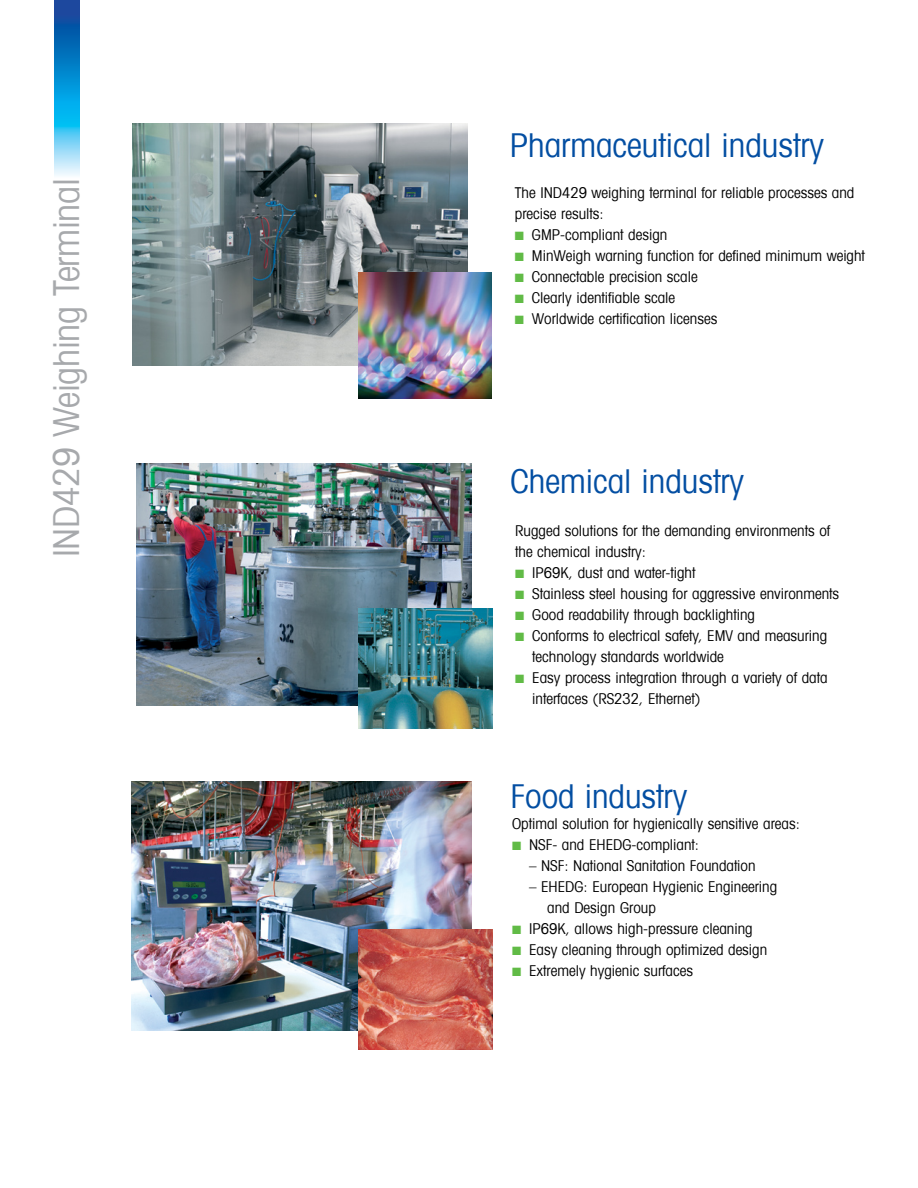
<style>
.page{position:relative;width:918px;height:1188px;background:#fff}
.page>*{position:absolute;margin:0;border:0;box-sizing:border-box;transform-origin:0 0}
.t1{font:condensed 36px "Avant Garde";letter-spacing:-.01em;color:#a7a9ac}
.t2{font:condensed 33px "Avant Garde";color:#034ea2}
.t3{font:condensed 15px/21px "Avant Garde";color:#000}
.s1{color:#61bb46}
</style>
<div class="page">
<img style="left:54px;top:0;width:26px;height:176px">
<img style="left:133px;top:123px;width:335px;height:243px">
<img style="left:137px;top:464px;width:334px;height:242px">
<img style="left:132px;top:781px;width:339px;height:249px">
<img style="left:358px;top:273px;width:134px;height:125px">
<img style="left:358px;top:929px;width:134px;height:121px">
<img style="left:358px;top:609px;width:134px;height:120px">
<h1 class="t1" style="left:44px;top:557px;width:381px;rotate:-90deg">IND429 Weighing Terminal</h1>
<h2 class="t2" style="left:510px;top:124px;width:316px">Pharmaceutical industry</h2>
<p class="t3" style="left:515px;top:181px;width:341px">The IND429 weighing terminal for reliable processes and precise results:</p>
<p class="t3" style="left:515px;top:223px;width:154px"><span class="s1">■</span> GMP-compliant design</p>
<p class="t3" style="left:515px;top:244px;width:352px"><span class="s1">■</span> MinWeigh warning function for defined minimum weight</p>
<p class="t3" style="left:515px;top:265px;width:184px"><span class="s1">■</span> Connectable precision scale</p>
<p class="t3" style="left:515px;top:286px;width:162px"><span class="s1">■</span> Clearly identifiable scale</p>
<p class="t3" style="left:515px;top:307px;width:204px"><span class="s1">■</span> Worldwide certification licenses</p>
<h2 class="t2" style="left:511px;top:460px;width:235px">Chemical industry</h2>
<p class="t3" style="left:515px;top:520px;width:316px">Rugged solutions for the demanding environments of the chemical industry:</p>
<p class="t3" style="left:515px;top:562px;width:182px"><span class="s1">■</span> IP69K, dust and water-tight</p>
<p class="t3" style="left:515px;top:583px;width:325px"><span class="s1">■</span> Stainless steel housing for aggressive environments</p>
<p class="t3" style="left:515px;top:604px;width:241px"><span class="s1">■</span> Good readability through backlighting</p>
<p class="t3" style="left:532px;top:625px;width:296px;text-indent:-17px"><span class="s1">■</span> Conforms to electrical safety, EMV and measuring technology standards worldwide</p>
<p class="t3" style="left:532px;top:667px;width:297px;text-indent:-17px"><span class="s1">■</span> Easy process integration through a variety of data interfaces (RS232, Ethernet)</p>
<h2 class="t2" style="left:511px;top:775px;width:178px">Food industry</h2>
<p class="t3" style="left:512px;top:813px;width:289px">Optimal solution for hygienically sensitive areas:</p>
<p class="t3" style="left:512px;top:834px;width:188px"><span class="s1">■</span> NSF- and EHEDG-compliant:</p>
<p class="t3" style="left:529px;top:855px;width:228px">– NSF: National Sanitation Foundation</p>
<p class="t3" style="left:547px;top:876px;width:231px;text-indent:-18px">– EHEDG: European Hygienic Engineering and Design Group</p>
<p class="t3" style="left:512px;top:918px;width:242px"><span class="s1">■</span> IP69K, allows high-pressure cleaning</p>
<p class="t3" style="left:512px;top:939px;width:257px"><span class="s1">■</span> Easy cleaning through optimized design</p>
<p class="t3" style="left:512px;top:960px;width:183px"><span class="s1">■</span> Extremely hygienic surfaces</p>
</div>
